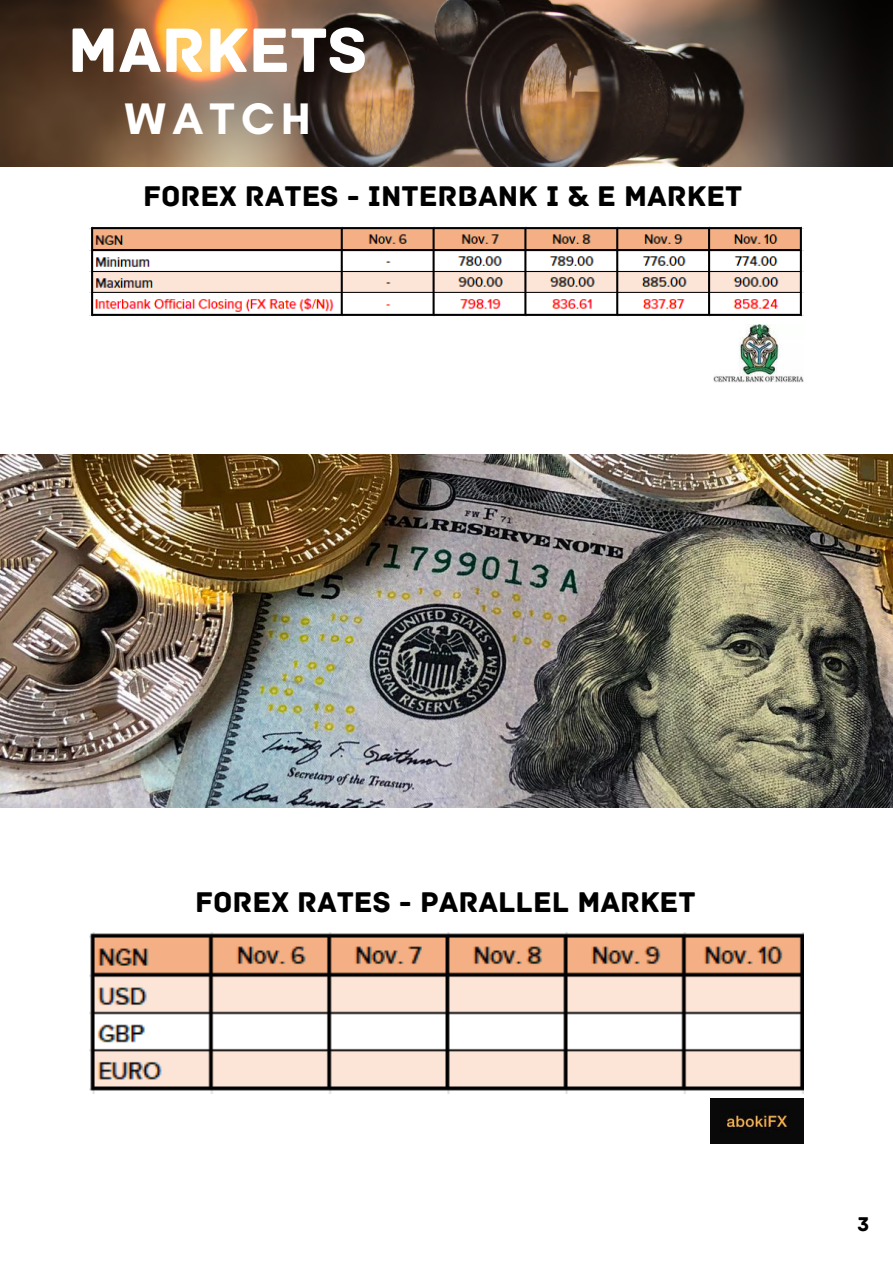
<style>
.page{position:relative;width:893px;height:1264px;background:#fff}
.page>*{position:absolute;margin:0;border:0;box-sizing:border-box;transform-origin:0 0}
.t1{font:66px "Archive";color:#fff}
.t2{font:700 45px "Glacial Indifference";letter-spacing:.145em;color:#fff}
.t3{font:30px "Archive";color:#000}
.t4{font:21px "Archive";color:#000}
</style>
<div class="page">
<img style="left:0;top:0;width:892px;height:166px">
<img style="left:713px;top:325px;width:90px;height:57px">
<img style="left:710px;top:1098px;width:93px;height:45px">
<img style="left:0;top:455px;width:892px;height:353px">
<img style="left:89px;top:932px;width:714px;height:161px">
<img style="left:89px;top:227px;width:714px;height:90px">
<h1 class="t1" style="left:68px;top:11px;width:301px">MARKETS</h1>
<h2 class="t2" style="left:125px;top:91px;width:187px">WATCH</h2>
<p class="t3" style="left:143px;top:178px;width:600px">FOREX RATES - INTERBANK I &amp; E MARKET</p>
<p class="t3" style="left:195px;top:884px;width:502px">FOREX RATES - PARALLEL MARKET</p>
<p class="t4" style="left:857px;top:1211px;width:13px">3</p>
</div>
